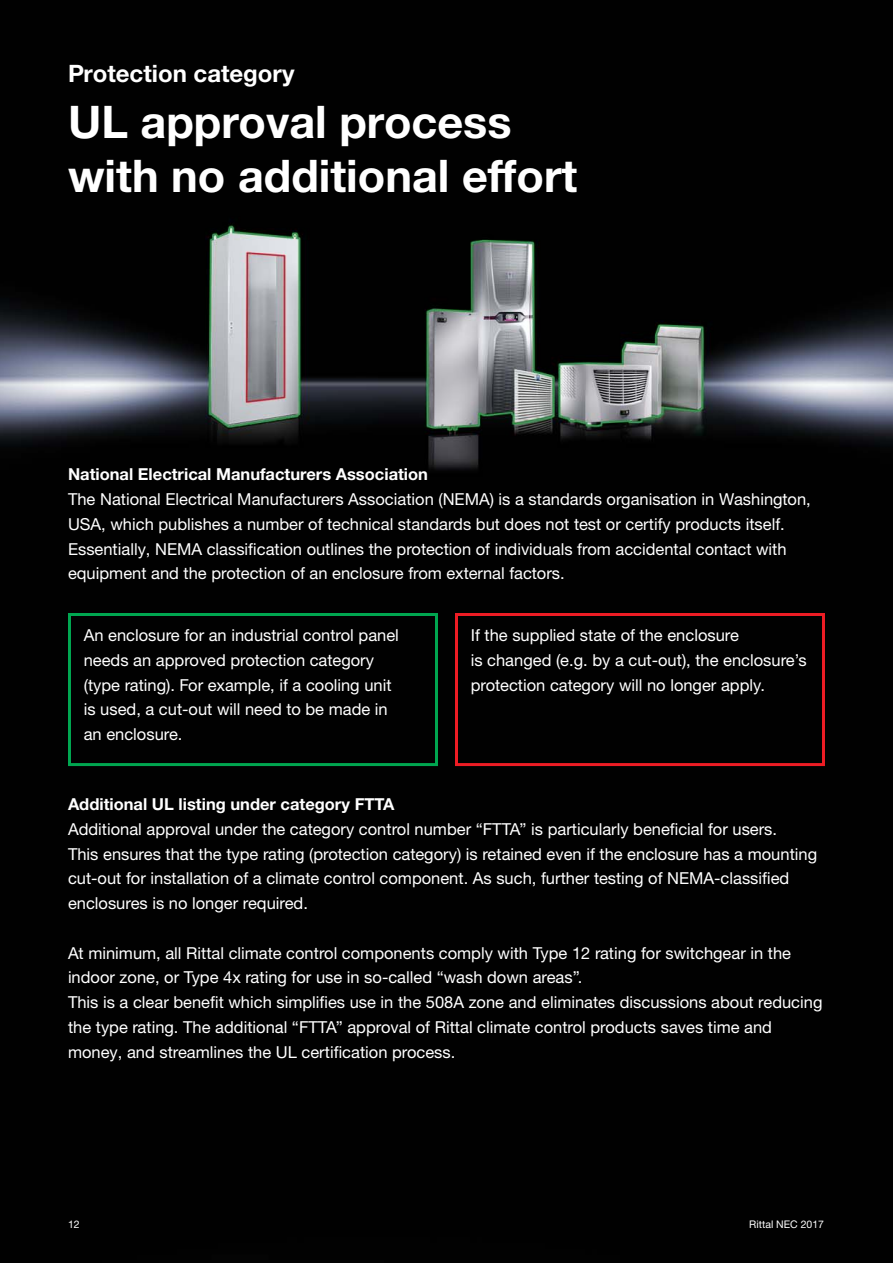
<style>
.page{position:relative;width:893px;height:1263px;background:#fff}
.page>*{position:absolute;margin:0;border:0;box-sizing:border-box;transform-origin:0 0}
.t1{font:700 45px/54px "Neue Helvetica For Rittal";color:#fff}
.t2{font:700 24px "Neue Helvetica For Rittal";color:#fff}
.t3{font:16.5px/24.8px "Neue Helvetica For Rittal";color:#fff}
.t4{font:700 16.5px "Neue Helvetica For Rittal";color:#fff}
.t5{font:10.5px "Neue Helvetica For Rittal";color:#fff}
</style>
<div class="page">
<img style="left:0;top:0;width:893px;height:1263px">
<div style="left:68px;top:613px;width:370px;height:153px;border:3px solid #00a650"></div>
<div style="left:455px;top:613px;width:370px;height:153px;border:3px solid #ed1c24"></div>
<h2 class="t2" style="left:68px;top:65px;width:228px">Protection category</h2>
<h1 class="t1" style="left:68px;top:101px;width:511px">UL approval process with no additional effort</h1>
<p class="t4" style="left:68px;top:469px;width:362px">National Electrical Manufacturers Association</p>
<p class="t3" style="left:68px;top:489px;width:744px">The National Electrical Manufacturers Association (NEMA) is a standards organisation in Washington, USA, which publishes a number of technical standards but does not test or certify products itself.<br>Essentially, NEMA classification outlines the protection of individuals from accidental contact with equipment and the protection of an enclosure from external factors.</p>
<p class="t3" style="left:84px;top:625px;width:317px">An enclosure for an industrial control panel needs an approved protection category (type rating). For example, if a cooling unit is used, a cut-out will need to be made in an enclosure.</p>
<p class="t3" style="left:471px;top:625px;width:338px">If the supplied state of the enclosure<br>is changed (e.g. by a cut-out), the enclosure’s protection category will no longer apply.</p>
<p class="t4" style="left:68px;top:798px;width:328px">Additional UL listing under category FTTA</p>
<p class="t3" style="left:68px;top:819px;width:751px">Additional approval under the category control number “FTTA” is particularly beneficial for users.<br>This ensures that the type rating (protection category) is retained even if the enclosure has a mounting cut-out for installation of a climate control component. As such, further testing of NEMA-classified enclosures is no longer required.</p>
<p class="t3" style="left:68px;top:942px;width:756px">At minimum, all Rittal climate control components comply with Type 12 rating for switchgear in the indoor zone, or Type 4x rating for use in so-called “wash down areas”.<br>This is a clear benefit which simplifies use in the 508A zone and eliminates discussions about reducing the type rating. The additional “FTTA” approval of Rittal climate control products saves time and money, and streamlines the UL certification process.</p>
<p class="t5" style="left:68px;top:1221px;width:13px">12</p>
<p class="t5" style="left:749px;top:1221px;width:76px">Rittal NEC 2017</p>
</div>
